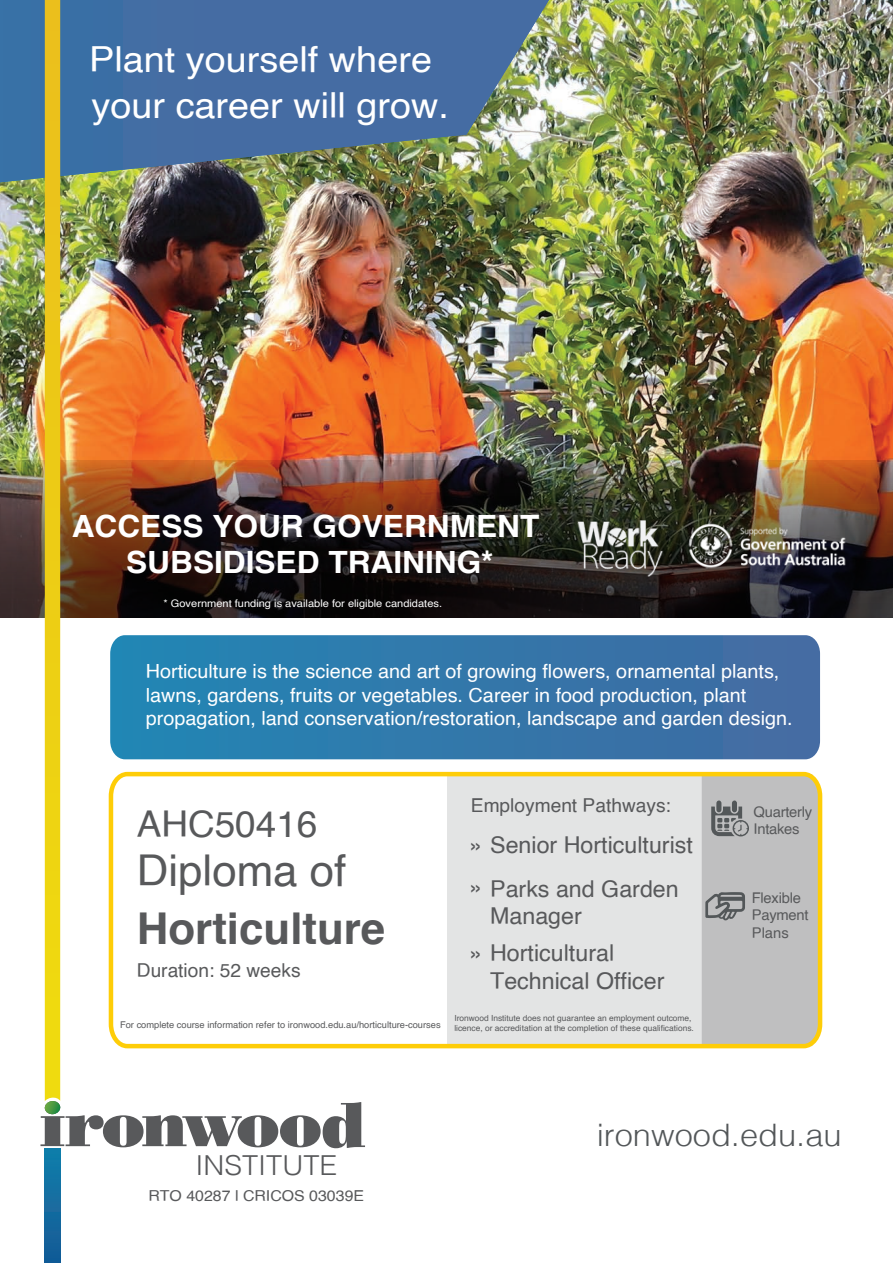
<style>
.page{position:relative;width:893px;height:1263px;background:#fff}
.page>*{position:absolute;margin:0;border:0;box-sizing:border-box;transform-origin:0 0}
.t1{font:700 43.8px "Helvetica";color:#58595b}
.t2{font:43.8px "Helvetica";color:#58595b}
.t3{font:36.9px "Helvetica";color:#58595b}
.t4{font:35.85px/46.5px "Helvetica";color:#fff;scale:1.05 1}
.t5{font:300 31.05px "Helvetica";color:#535759;scale:1.05 1}
.t6{font:700 30.6px/36px "Helvetica";color:#fff;text-align:center}
.t7{font:300 27.45px "Helvetica";color:#58595b;scale:1.05 1}
.t8{font:23.25px/27.9px "Helvetica";color:#58595b}
.t9{font:19.5px/23.4px "Helvetica";color:#fff}
.t10{font:19.2px "Helvetica";color:#58595b}
.t11{font:15.15px "Helvetica";color:#58595b;scale:1.05 1}
.t12{font:14.7px/17.7px "Helvetica";letter-spacing:-.015em;color:#58595b}
.t13{font:10.5px "Helvetica";color:#fff;scale:1.05 1}
.t14{font:9.3px "Helvetica";color:#58595b}
.t15{font:8.4px "Helvetica";color:#58595b}
</style>
<div class="page">
<img style="left:0;top:0;width:893px;height:460px">
<svg style="left:365px;top:771px;width:458px;height:278px"></svg>
<svg style="left:702px;top:774px;width:118px;height:272px;background:#bdbbb6"></svg>
<img style="left:0;top:460px;width:893px;height:158px">
<img style="left:0;top:0;width:549px;height:182px">
<img style="left:573px;top:513px;width:92px;height:64px">
<img style="left:685px;top:519px;width:163px;height:53px">
<svg style="left:45px;top:1148px;width:15px;height:115px;background:#126ca0"></svg>
<img style="left:40px;top:0;width:325px;height:1148px">
<svg style="left:110px;top:635px;width:710px;height:124px;background:#3378ab"></svg>
<h3 class="t4" style="left:89px;top:37px;width:344px">Plant yourself where your career will grow.</h3>
<h3 class="t6" style="left:72px;top:508px;width:469px">ACCESS YOUR GOVERNMENT<br>SUBSIDISED TRAINING*</h3>
<p class="t13" style="left:164px;top:595px;width:267px">* Government funding is available for eligible candidates.</p>
<p class="t9" style="left:146px;top:660px;width:648px">Horticulture is the science and art of growing flowers, ornamental plants, lawns, gardens, fruits or vegetables. Career in food production, plant propagation, land conservation/restoration, landscape and garden design.</p>
<h2 class="t3" style="left:137px;top:796px;width:182px">AHC50416</h2>
<h1 class="t2" style="left:137px;top:837px;width:211px">Diploma of</h1>
<h1 class="t1" style="left:137px;top:893px;width:250px">Horticulture</h1>
<p class="t10" style="left:137px;top:955px;width:165px">Duration: 52 weeks</p>
<p class="t10" style="left:471px;top:791px;width:202px">Employment Pathways:</p>
<p class="t12" style="left:753px;top:803px;width:60px">Quarterly<br>Intakes</p>
<p class="t8" style="left:469px;top:831px;width:225px">» Senior Horticulturist</p>
<p class="t8" style="left:490px;top:875px;width:190px;text-indent:-21px">» Parks and Garden<br>Manager</p>
<p class="t8" style="left:490px;top:940px;width:176px;text-indent:-21px">» Horticultural<br>Technical Officer</p>
<p class="t12" style="left:752px;top:889px;width:58px">Flexible<br>Payment<br>Plans</p>
<p class="t15" style="left:454px;top:1011px;width:239px">Ironwood Institute does not guarantee an employment outcome,</p>
<p class="t14" style="left:120px;top:1017px;width:322px">For complete course information refer to ironwood.edu.au/horticulture-courses</p>
<p class="t15" style="left:454px;top:1021px;width:241px">licence, or accreditation at the completion of these qualifications.</p>
<h3 class="t7" style="left:195px;top:1148px;width:137px">INSTITUTE</h3>
<p class="t11" style="left:148px;top:1184px;width:207px">RTO 40287 l CRICOS 03039E</p>
<h3 class="t5" style="left:597px;top:1116px;width:235px">ironwood.edu.au</h3>
</div>
